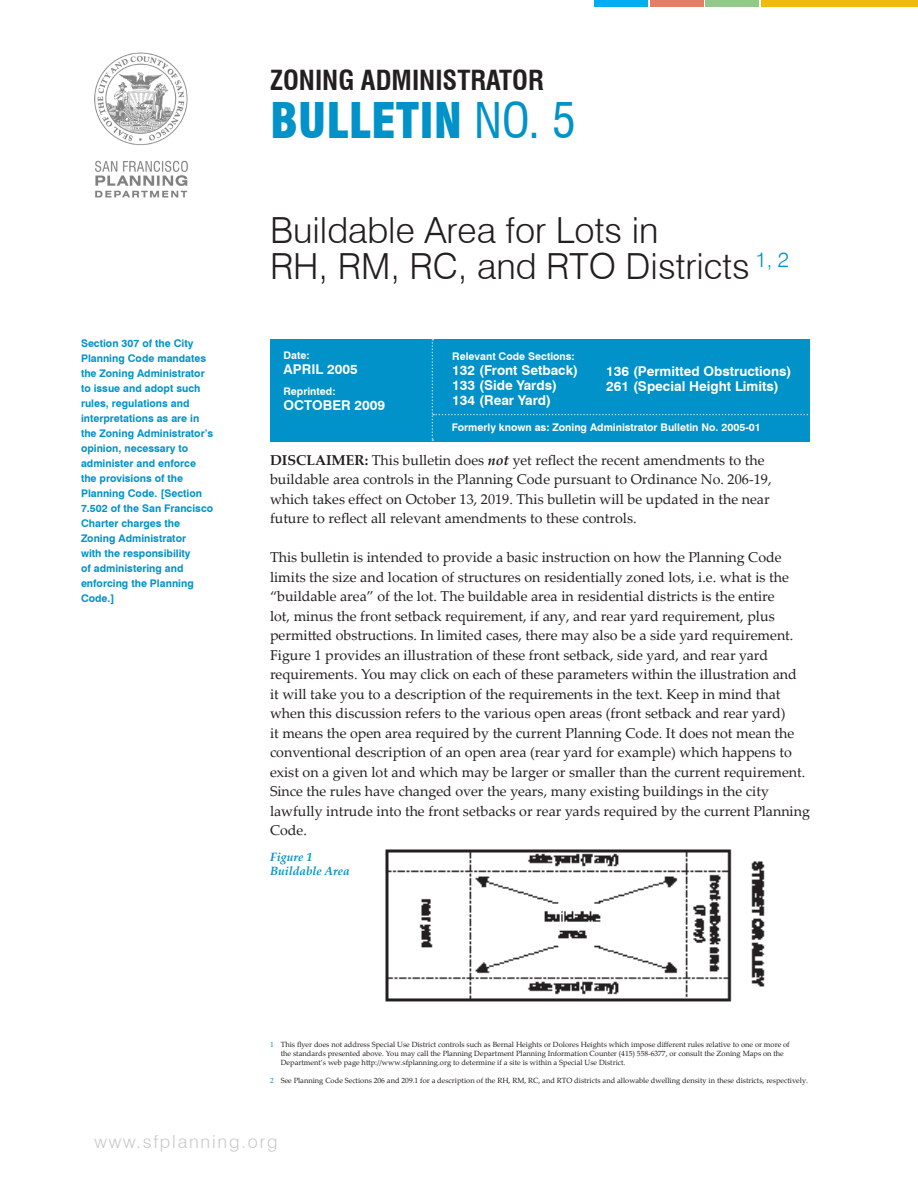
<style>
.page{position:relative;width:918px;height:1188px;background:#fff}
.page>*{position:absolute;margin:0;border:0;box-sizing:border-box;transform-origin:0 0}
.t1{font:900 condensed 48px "Swiss 721 BT";color:#0092c8}
.Bulletin_Title{font:300 36px "Swiss 721 BT";color:#231f20}
.t2{font:700 condensed 27px "Swiss 721 BT";color:#231f20}
.t3{font:300 18px "Swiss 721 BT";letter-spacing:.1em;color:#c7c8ca}
.Body_Text{font:14.25px/19.5px "Palatino Linotype";color:#231f20}
.Small_Text{font:700 13.5px "Swiss 721 BT";color:#fff}
.Table_Title{font:italic 700 12px "Palatino Linotype";color:#0092c8}
.Small_Text-2{font:700 10.5px/15px "Swiss 721 BT";color:#0092c8}
.Small_Text-3{font:700 10.5px "Swiss 721 BT";color:#fff}
.Footnote{font:7.5px/9px "Palatino Linotype";color:#231f20}
.s1{font-weight:400}
.s2{font-weight:700}
.s3{font-weight:700;font-style:italic}
.s4{color:#0092c8}
</style>
<div class="page">
<div style="left:761px;top:0;width:157px;height:7px;background:#f2b90f"></div>
<div style="left:705px;top:0;width:54px;height:7px;background:#92c889"></div>
<div style="left:650px;top:0;width:54px;height:7px;background:#e18066"></div>
<div style="left:594px;top:0;width:54px;height:7px;background:#00aeef"></div>
<img style="left:94px;top:52px;width:94px;height:146px">
<div style="left:270px;top:339px;width:540px;height:103px;background:#0092c8"></div>
<svg style="left:432px;top:339px;width:378px;height:102px"></svg>
<img style="left:385px;top:849px;width:380px;height:153px">
<p class="t2" style="left:270px;top:64px;width:275px">ZONING ADMINISTRATOR</p>
<p class="t1" style="left:270px;top:91px;width:308px">BULLETIN <span class="s1">NO. 5</span></p>
<p class="Small_Text-2" style="left:81px;top:336px;width:134px">Section 307 of the City<br>Planning Code mandates the Zoning Administrator to issue and adopt such rules, regulations and interpretations as are in the Zoning Administrator’s opinion, necessary to administer and enforce the provisions of the<br>Planning Code. [Section<br>7.502 of the San Francisco<br>Charter charges the<br>Zoning Administrator<br>with the responsibility<br>of administering and enforcing the Planning<br>Code.]</p>
<p class="Bulletin_Title" style="left:270px;top:209px;width:390px">Buildable Area for Lots in</p>
<p class="Bulletin_Title" style="left:270px;top:245px;width:521px">RH, RM, RC, and RTO Districts <sup>1,</sup> <sup>2</sup></p>
<p class="Small_Text-3" style="left:284px;top:349px;width:28px">Date:</p>
<p class="Small_Text" style="left:284px;top:361px;width:76px">APRIL 2005</p>
<p class="Small_Text-3" style="left:284px;top:385px;width:54px">Reprinted:</p>
<p class="Small_Text" style="left:284px;top:397px;width:103px">OCTOBER 2009</p>
<p class="Small_Text-3" style="left:452px;top:350px;width:124px">Relevant Code Sections:</p>
<p class="Small_Text" style="left:452px;top:362px;width:127px">132 (Front Setback)</p>
<p class="Small_Text" style="left:452px;top:377px;width:106px">133 (Side Yards)</p>
<p class="Small_Text" style="left:452px;top:392px;width:100px">134 (Rear Yard)</p>
<p class="Small_Text" style="left:606px;top:363px;width:187px">136 (Permitted Obstructions)</p>
<p class="Small_Text" style="left:606px;top:378px;width:174px">261 (Special Height Limits)</p>
<p class="Small_Text-3" style="left:452px;top:421px;width:311px">Formerly known as: Zoning Administrator Bulletin No. 2005-01</p>
<p class="Body_Text" style="left:270px;top:450px;width:503px"><span class="s2">DISCLAIMER:</span> This bulletin does <span class="s3">not</span> yet reflect the recent amendments to the buildable area controls in the Planning Code pursuant to Ordinance No. 206-19, which takes effect on October 13, 2019. This bulletin will be updated in the near future to reflect all relevant amendments to these controls.</p>
<p class="Body_Text" style="left:270px;top:547px;width:541px">This bulletin is intended to provide a basic instruction on how the Planning Code limits the size and location of structures on residentially zoned lots, i.e. what is the “buildable area” of the lot. The buildable area in residential districts is the entire<br>lot, minus the front setback requirement, if any, and rear yard requirement, plus permitted obstructions. In limited cases, there may also be a side yard requirement.<br>Figure 1 provides an illustration of these front setback, side yard, and rear yard requirements. You may click on each of these parameters within the illustration and<br>it will take you to a description of the requirements in the text. Keep in mind that when this discussion refers to the various open areas (front setback and rear yard)<br>it means the open area required by the current Planning Code. It does not mean the conventional description of an open area (rear yard for example) which happens to exist on a given lot and which may be larger or smaller than the current requirement.<br>Since the rules have changed over the years, many existing buildings in the city lawfully intrude into the front setbacks or rear yards required by the current Planning Code.</p>
<p class="Table_Title" style="left:270px;top:848px;width:44px">Figure 1</p>
<p class="Table_Title" style="left:270px;top:863px;width:81px">Buildable Area</p>
<p class="Footnote" style="left:281px;top:1040px;width:510px;text-indent:-11px"><span class="s4">1</span> This flyer does not address Special Use District controls such as Bernal Heights or Dolores Heights which impose different rules relative to one or more of the standards presented above. You may call the Planning Department Planning Information Counter (415) 558-6377, or consult the Zoning Maps on the<br>Department’s web page http://www.sfplanning.org to determine if a site is within a Special Use District.</p>
<p class="Footnote" style="left:270px;top:1076px;width:540px"><span class="s4">2</span> See Planning Code Sections 206 and 209.1 for a description of the RH, RM, RC, and RTO districts and allowable dwelling density in these districts, respectively.</p>
<p class="t3" style="left:94px;top:1130px;width:185px">www.sfplanning.org</p>
</div>
